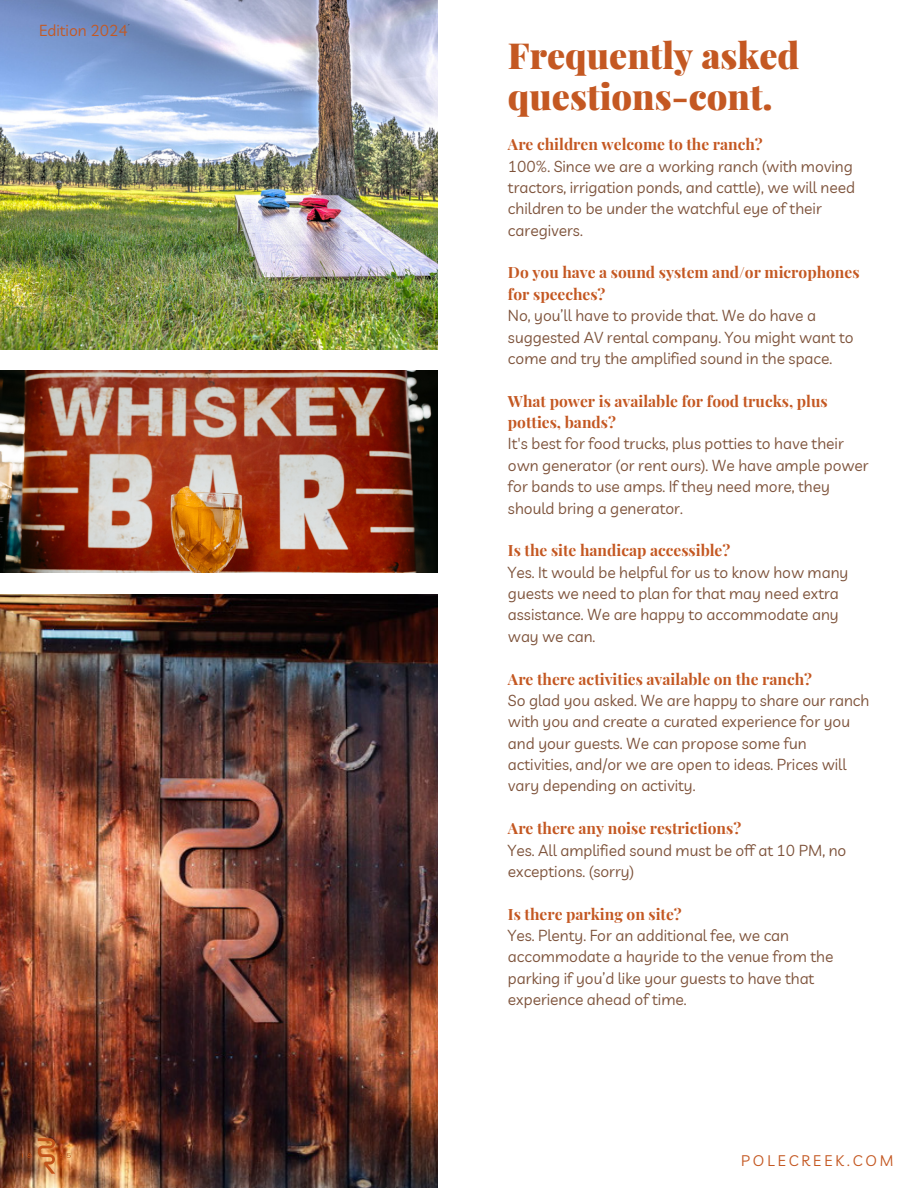
<style>
.page{position:relative;width:918px;height:1188px;background:#fff}
.page>*{position:absolute;margin:0;border:0;box-sizing:border-box;transform-origin:0 0}
.t1{font:900 36px/40.5px "Playfair Display";color:#c45822}
.t2{font:15.6px/21.3px "Livvic";color:#7d523a}
.t3{font:700 15.6px/21.3px "Playfair Display";color:#c45822}
.t4{font:15.6px "Livvic";color:#c45822}
.t5{font:15px "Livvic";letter-spacing:.2em;color:#c45822}
</style>
<div class="page">
<img style="left:0;top:0;width:438px;height:350px">
<img style="left:0;top:594px;width:438px;height:594px">
<img style="left:0;top:1123px;width:92px;height:65px">
<img style="left:0;top:371px;width:438px;height:201px">
<p class="t4" style="left:39px;top:21px;width:90px">Edition 2024</p>
<p class="t1" style="left:508px;top:34px;width:293px">Frequently asked questions-cont.</p>
<p class="t3" style="left:508px;top:133px;width:256px">Are children welcome to the ranch?</p>
<p class="t2" style="left:508px;top:155px;width:349px">100%. Since we are a working ranch (with moving tractors, irrigation ponds, and cattle), we will need children to be under the watchful eye oftheir caregivers.</p>
<p class="t3" style="left:508px;top:261px;width:353px">Do you have a sound system and/or microphones for speeches?</p>
<p class="t2" style="left:508px;top:305px;width:347px">No, you’ll have to provide that. We do have a suggested AV rental company. You might want to come and try the amplified sound in the space.</p>
<p class="t3" style="left:508px;top:390px;width:321px">What power is available for food trucks, plus potties, bands?</p>
<p class="t2" style="left:508px;top:433px;width:362px">It's best for food trucks, plus potties to have their own generator (or rent ours). We have ample power for bands to use amps. Ifthey need more, they should bring a generator.</p>
<p class="t3" style="left:508px;top:539px;width:224px">Is the site handicap accessible?</p>
<p class="t2" style="left:508px;top:561px;width:342px">Yes. It would be helpful for us to know how many guests we need to plan for that may need extra assistance. We are happy to accommodate any way we can.</p>
<p class="t3" style="left:508px;top:667px;width:306px">Are there activities available on the ranch?</p>
<p class="t2" style="left:508px;top:689px;width:363px">So glad you asked. We are happy to share our ranch with you and create a curated experience for you and your guests. We can propose some fun activities, and/or we are open to ideas. Prices will vary depending on activity.</p>
<p class="t3" style="left:508px;top:817px;width:235px">Are there any noise restrictions?</p>
<p class="t2" style="left:508px;top:839px;width:340px">Yes. All amplified sound must be off at 10 PM, no exceptions. (sorry)</p>
<p class="t3" style="left:508px;top:903px;width:175px">Is there parking on site?</p>
<p class="t2" style="left:508px;top:925px;width:327px">Yes. Plenty. For an additional fee, we can accommodate a hayride to the venue from the parking if you’d like your guests to have that experience ahead of time.</p>
<p class="t5" style="left:741px;top:1151px;width:154px">POLECREEK.COM</p>
</div>
